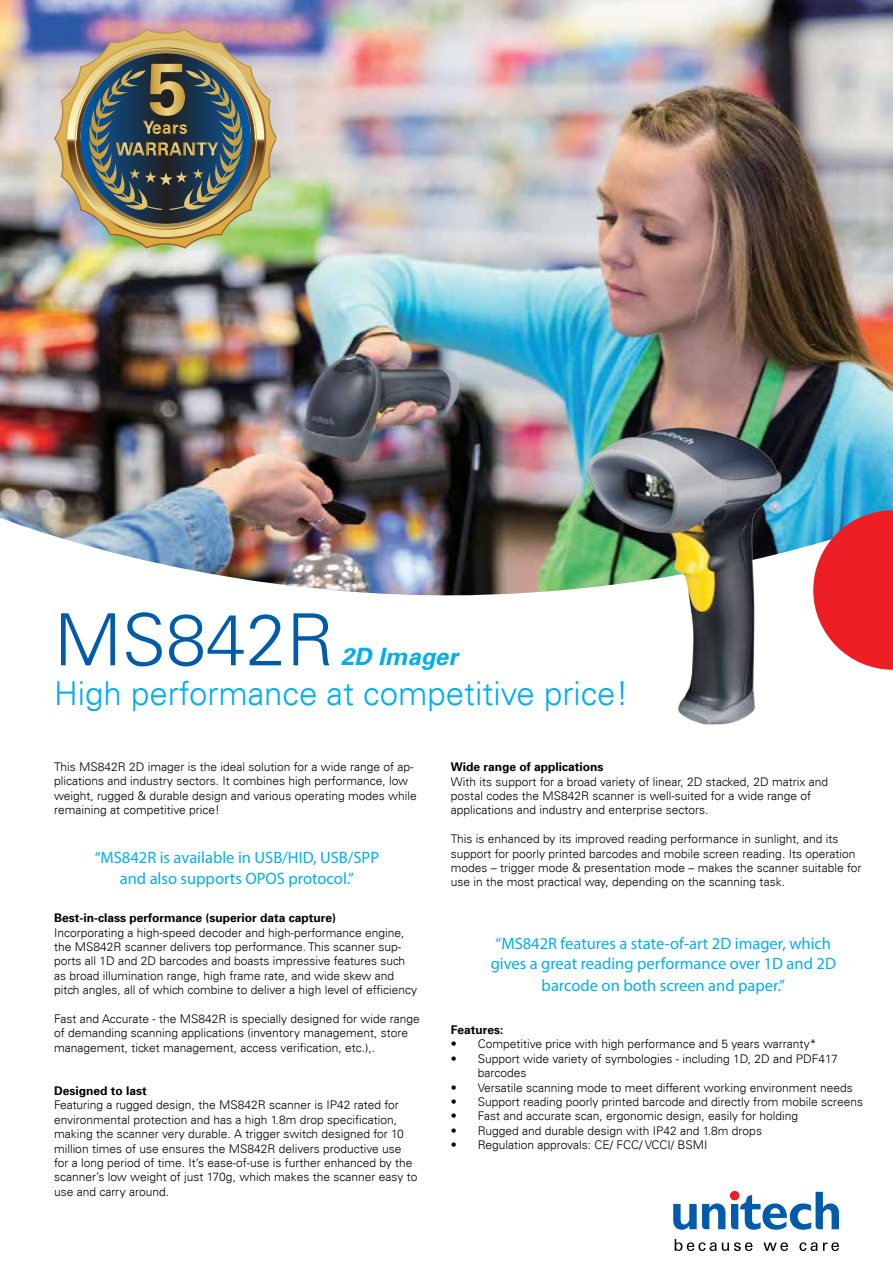
<style>
.page{position:relative;width:893px;height:1263px;background:#fff}
.page>*{position:absolute;margin:0;border:0;box-sizing:border-box;transform-origin:0 0}
.t1{font:300 72px "Univers LT";color:#005baa}
.t2{font:300 33px "Univers LT";color:#00aeef}
.t3{font:italic 700 24px "Univers LT";color:#00aeef}
.t4{font:16.5px/21.6px "Myriad Pro";color:#00aeef;text-align:center}
.t5{font:300 12px/14.4px "Univers LT";color:#000}
.t6{font:700 12px "Univers 65";color:#000}
</style>
<div class="page">
<img style="left:0;top:0;width:893px;height:595px">
<svg style="left:813px;top:510px;width:80px;height:160px;background:#de4650"></svg>
<svg style="left:675px;top:1239px;width:78px;height:12px"></svg>
<svg style="left:763px;top:1242px;width:25px;height:9px"></svg>
<svg style="left:799px;top:1242px;width:18px;height:9px"></svg>
<svg style="left:823px;top:1242px;width:16px;height:9px"></svg>
<div style="left:730px;top:1191px;width:9px;height:9px;border:1px solid #ed1d24;border-radius:50%"></div>
<svg style="left:673px;top:1192px;width:166px;height:38px"></svg>
<img style="left:574px;top:411px;width:233px;height:314px">
<img style="left:54px;top:28px;width:222px;height:220px">
<img style="left:75px;top:47px;width:182px;height:183px">
<h1 class="t1" style="left:54px;top:596px;width:282px">MS842R</h1>
<h3 class="t3" style="left:341px;top:643px;width:118px">2D Imager</h3>
<h2 class="t2" style="left:54px;top:673px;width:576px">High performance at competitive price!</h2>
<p class="t5" style="left:54px;top:759px;width:364px">This MS842R 2D imager is the ideal solution for a wide range of ap&shy;plications and industry sectors. It combines high performance, low weight, rugged &amp; durable design and various operating modes while remaining at competitive price!</p>
<h3 class="t4" style="left:95px;top:846px;width:286px">“MS842R is available in USB/HID, USB/SPP and also supports OPOS protocol.”</h3>
<p class="t6" style="left:54px;top:910px;width:284px">Best-in-class performance (superior data capture)</p>
<p class="t5" style="left:54px;top:925px;width:364px">Incorporating a high-speed decoder and high-performance engine, the MS842R scanner delivers top performance. This scanner sup&shy;ports all 1D and 2D barcodes and boasts impressive features such as broad illumination range, high frame rate, and wide skew and pitch angles, all of which combine to deliver a high level of efficiency</p>
<p class="t5" style="left:54px;top:1011px;width:367px">Fast and Accurate - the MS842R is specially designed for wide range of demanding scanning applications (inventory management, store management, ticket management, access verification, etc.),.</p>
<p class="t6" style="left:54px;top:1083px;width:94px">Designed to last</p>
<p class="t5" style="left:54px;top:1098px;width:365px">Featuring a rugged design, the MS842R scanner is IP42 rated for environmental protection and has a high 1.8m drop specification, making the scanner very durable. A trigger switch designed for 10 million times of use ensures the MS842R delivers productive use for a long period of time. It’s ease-of-use is further enhanced by the scanner’s low weight of just 170g, which makes the scanner easy to use and carry around.</p>
<p class="t6" style="left:451px;top:759px;width:154px">Wide range of applications</p>
<p class="t5" style="left:451px;top:774px;width:379px">With its support for a broad variety of linear, 2D stacked, 2D matrix and postal codes the MS842R scanner is well-suited for a wide range of applications and industry and enterprise sectors.</p>
<p class="t5" style="left:451px;top:832px;width:412px">This is enhanced by its improved reading performance in sunlight, and its support for poorly printed barcodes and mobile screen reading. Its operation modes – trigger mode &amp; presentation mode – makes the scanner suitable for use in the most practical way, depending on the scanning task.</p>
<h3 class="t4" style="left:491px;top:934px;width:347px;line-height:19.8px;text-align:left">“MS842R features a state-of-art 2D imager, which gives a great reading performance over 1D and 2D</h3>
<h3 class="t4" style="left:542px;top:974px;width:245px">barcode on both screen and paper.”</h3>
<p class="t6" style="left:451px;top:1022px;width:54px">Features:</p>
<p class="t5" style="left:451px;top:1037px;width:367px">• Competitive price with high performance and 5 years warranty*</p>
<p class="t5" style="left:478px;top:1051px;width:362px;text-indent:-27px">• Support wide variety of symbologies - including 1D, 2D and PDF417 barcodes</p>
<p class="t5" style="left:451px;top:1080px;width:404px">• Versatile scanning mode to meet different working environment needs</p>
<p class="t5" style="left:451px;top:1094px;width:414px">• Support reading poorly printed barcode and directly from mobile screens</p>
<p class="t5" style="left:451px;top:1109px;width:349px">• Fast and accurate scan, ergonomic design, easily for holding</p>
<p class="t5" style="left:451px;top:1123px;width:313px">• Rugged and durable design with IP42 and 1.8m drops</p>
<p class="t5" style="left:451px;top:1138px;width:258px">• Regulation approvals: CE/ FCC/ VCCI/ BSMI</p>
</div>
